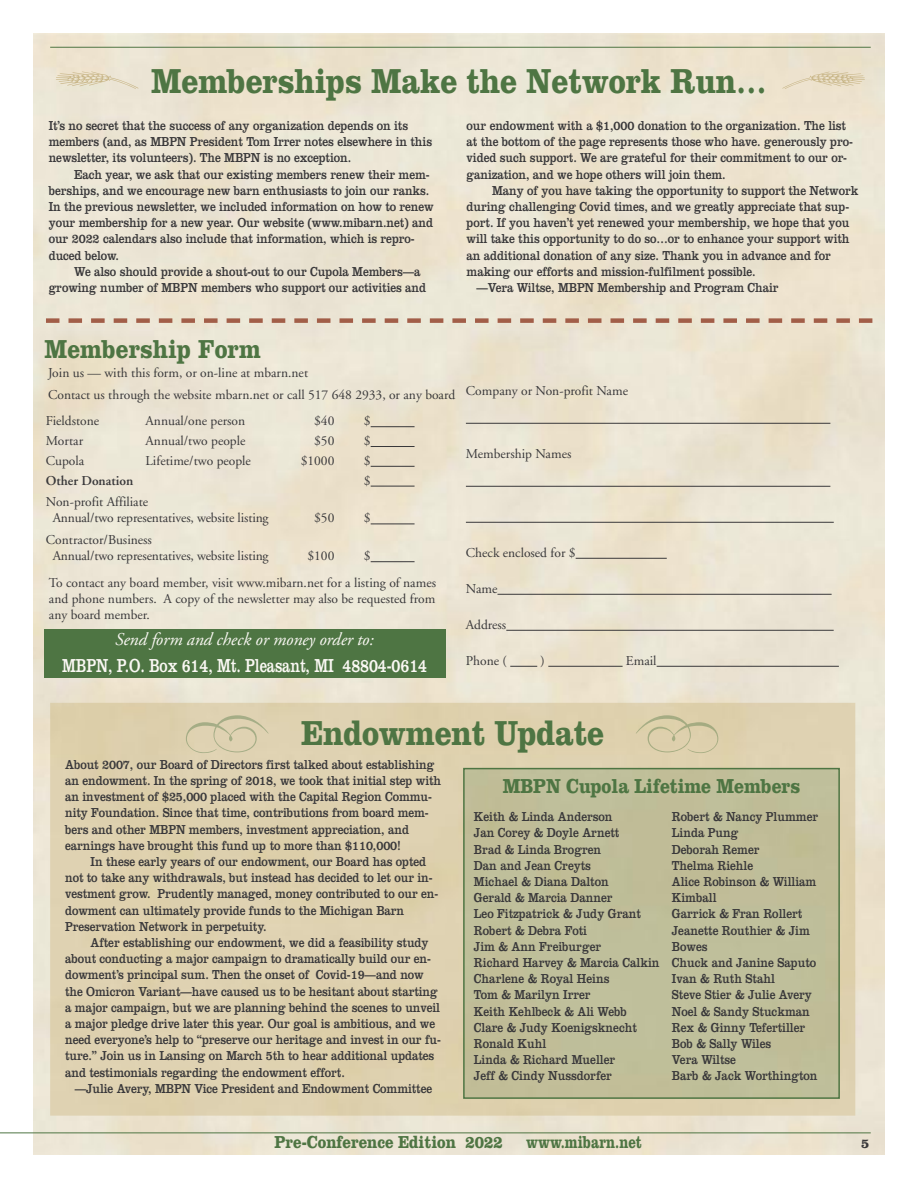
<style>
.page{position:relative;width:918px;height:1188px;background:#fff}
.page>*{position:absolute;margin:0;border:0;box-sizing:border-box;transform-origin:0 0}
.t1{font:700 36px "Clarendon";letter-spacing:-.005em;color:#4e7543;scale:.85 1}
.t2{font:700 27px "Clarendon";color:#4e7543;scale:.85 1}
.t3{font:700 21px "Clarendon";letter-spacing:-.005em;color:#4e7543;scale:.85 1}
.t4{font:19.5px "Clarendon";letter-spacing:-.005em;color:#faf8f3;scale:.75 1}
.t5{font:italic 18px "Adobe Garamond";letter-spacing:-.005em;color:#faf8f3}
.t6{font:700 18px "Clarendon";color:#4e7543;scale:.85 1}
.t7{font:700 18px "Clarendon";color:#4e7543;scale:.75 1}
.t8{font:13.5px/16.2px "Clarendon";letter-spacing:-.005em;color:#39383a;scale:.85 1}
.t9{font:13.5px/16.2px "Adobe Garamond";color:#39383a}
.t10{font:600 13.5px "Adobe Garamond";color:#39383a}
.t11{font:700 13.5px "Clarendon";color:#39383a}
</style>
<div class="page">
<hr style="left:0;top:1133px;width:871px;height:1px;background:#4e7543">
<hr style="left:50px;top:47px;width:821px;height:1px;background:#4e7543">
<div style="left:50px;top:703px;width:805px;height:413px;background:#ded1af"></div>
<hr style="left:466px;top:423px;width:364px;height:1px;background:#39383a">
<hr style="left:466px;top:486px;width:364px;height:1px;background:#39383a">
<hr style="left:466px;top:522px;width:368px;height:1px;background:#39383a">
<hr style="left:576px;top:558px;width:91px;height:1px;background:#39383a">
<hr style="left:498px;top:594px;width:334px;height:1px;background:#39383a">
<hr style="left:506px;top:630px;width:328px;height:1px;background:#39383a">
<svg style="left:510px;top:666px;width:27px;height:1px"></svg>
<hr style="left:548px;top:666px;width:75px;height:1px;background:#39383a">
<hr style="left:657px;top:666px;width:182px;height:1px;background:#39383a">
<div style="left:44px;top:629px;width:402px;height:49px;background:#4e7543"></div>
<svg style="left:59px;top:318px;width:800px;height:5px;background:#c49c88"></svg>
<div style="left:46px;top:318px;width:13px;height:5px;background:#a25e48"></div>
<div style="left:859px;top:318px;width:13px;height:5px;background:#a25e48"></div>
<hr style="left:371px;top:426px;width:44px;height:1px;background:#39383a">
<hr style="left:371px;top:446px;width:44px;height:1px;background:#39383a">
<hr style="left:371px;top:466px;width:44px;height:1px;background:#39383a">
<hr style="left:371px;top:486px;width:44px;height:1px;background:#39383a">
<hr style="left:371px;top:524px;width:44px;height:1px;background:#39383a">
<hr style="left:371px;top:561px;width:44px;height:1px;background:#39383a">
<img style="left:186px;top:715px;width:83px;height:38px">
<img style="left:636px;top:715px;width:82px;height:38px">
<div style="left:466px;top:771px;width:371px;height:325px;background:#bfbe99"></div>
<div style="left:463px;top:768px;width:377px;height:331px;border:2px solid #4e7543"></div>
<svg style="left:56px;top:72px;width:82px;height:17px"></svg>
<svg style="left:782px;top:72px;width:83px;height:17px"></svg>
<h1 class="t1" style="left:151px;top:69px;width:726px">Memberships Make the Network Run…</h1>
<p class="t8" style="left:49px;top:119px;width:453px">It’s no secret that the success of any organization depends on its members (and, as MBPN President Tom Irrer notes elsewhere in this newsletter, its volunteers). The MBPN is no exception.</p>
<p class="t8" style="left:49px;top:167px;width:454px;text-indent:26px">Each year, we ask that our existing members renew their mem&shy;berships, and we encourage new barn enthusiasts to join our ranks.<br>In the previous newsletter, we included information on how to renew your membership for a new year. Our website (www.mibarn.net) and our 2022 calendars also include that information, which is repro&shy;duced below.</p>
<p class="t8" style="left:49px;top:265px;width:446px;text-indent:25px">We also should provide a shout-out to our Cupola Members—a growing number of MBPN members who support our activities and</p>
<p class="t8" style="left:467px;top:119px;width:456px">our endowment with a $1,000 donation to the organization. The list at the bottom of the page represents those who have. generously pro&shy;vided such support. We are grateful for their commitment to our or&shy;ganization, and we hope others will join them.</p>
<p class="t8" style="left:492px;top:184px;width:432px">Many of you have taking the opportunity to support the Network</p>
<p class="t8" style="left:467px;top:200px;width:452px">during challenging Covid times, and we greatly appreciate that sup-</p>
<p class="t8" style="left:467px;top:216px;width:452px">port. If you haven’t yet renewed your membership, we hope that you</p>
<p class="t8" style="left:467px;top:232px;width:452px">will take this opportunity to do so…or to enhance your support with</p>
<p class="t8" style="left:467px;top:248px;width:430px">an additional donation of any size. Thank you in advance and for</p>
<p class="t8" style="left:467px;top:265px;width:342px">making our efforts and mission-fulfilment possible.</p>
<p class="t8" style="left:477px;top:281px;width:357px">—Vera Wiltse, MBPN Membership and Program Chair</p>
<h2 class="t2" style="left:45px;top:340px;width:256px">Membership Form</h2>
<p class="t9" style="left:48px;top:363px;width:409px;line-height:21.6px">Join us — with this form, or on-line at mbarn.net<br>Contact us through the website mbarn.net or call 517 648 2933, or any board</p>
<p class="t9" style="left:46px;top:414px;width:55px">Fieldstone</p>
<p class="t9" style="left:146px;top:414px;width:101px">Annual/one person</p>
<p class="t9" style="left:314px;top:414px;width:22px">$40</p>
<p class="t9" style="left:364px;top:414px;width:8px">$</p>
<p class="t9" style="left:46px;top:434px;width:39px">Mortar</p>
<p class="t9" style="left:146px;top:434px;width:101px">Annual/two people</p>
<p class="t9" style="left:314px;top:434px;width:22px">$50</p>
<p class="t9" style="left:364px;top:434px;width:8px">$</p>
<p class="t9" style="left:46px;top:454px;width:40px">Cupola</p>
<p class="t9" style="left:146px;top:454px;width:107px">Lifetime/two people</p>
<p class="t9" style="left:301px;top:454px;width:35px">$1000</p>
<p class="t9" style="left:364px;top:454px;width:8px">$</p>
<p class="t10" style="left:46px;top:475px;width:89px">Other Donation</p>
<p class="t9" style="left:364px;top:473px;width:8px">$</p>
<p class="t9" style="left:53px;top:495px;width:217px;text-indent:-7px">Non-profit Affiliate<br>Annual/two representatives, website listing</p>
<p class="t9" style="left:314px;top:511px;width:22px">$50</p>
<p class="t9" style="left:364px;top:511px;width:8px">$</p>
<p class="t9" style="left:53px;top:533px;width:217px;text-indent:-7px">Contractor/Business<br>Annual/two representatives, website listing</p>
<p class="t9" style="left:307px;top:549px;width:28px">$100</p>
<p class="t9" style="left:364px;top:549px;width:8px">$</p>
<p class="t9" style="left:49px;top:575px;width:389px;text-align:justify">To contact any board member, visit www.mibarn.net for a listing of names and phone numbers. A copy of the newsletter may also be requested from any board member.</p>
<h3 class="t5" style="left:115px;top:632px;width:260px">Send form and check or money order to:</h3>
<h3 class="t4" style="left:62px;top:659px;width:488px">MBPN, P.O. Box 614, Mt. Pleasant, MI 48804-0614</h3>
<p class="t9" style="left:466px;top:384px;width:164px">Company or Non-profit Name</p>
<p class="t9" style="left:466px;top:447px;width:107px">Membership Names</p>
<p class="t9" style="left:466px;top:546px;width:111px">Check enclosed for $</p>
<p class="t9" style="left:466px;top:582px;width:33px">Name</p>
<p class="t9" style="left:466px;top:618px;width:42px">Address</p>
<p class="t9" style="left:466px;top:654px;width:42px">Phone (</p>
<p class="t9" style="left:541px;top:654px;width:6px">)</p>
<p class="t9" style="left:626px;top:654px;width:32px">Email</p>
<h1 class="t1" style="left:301px;top:721px;width:358px">Endowment Update</h1>
<h3 class="t3" style="left:503px;top:779px;width:352px">MBPN Cupola Lifetime Members</h3>
<p class="t8" style="left:474px;top:810px;width:220px">Keith &amp; Linda Anderson<br>Jan Corey &amp; Doyle Arnett<br>Brad &amp; Linda Brogren<br>Dan and Jean Creyts<br>Michael &amp; Diana Dalton<br>Gerald &amp; Marcia Danner<br>Leo Fitzpatrick &amp; Judy Grant<br>Robert &amp; Debra Foti<br>Jim &amp; Ann Freiburger<br>Richard Harvey &amp; Marcia Calkin<br>Charlene &amp; Royal Heins<br>Tom &amp; Marilyn Irrer<br>Keith Kehlbeck &amp; Ali Webb<br>Clare &amp; Judy Koenigsknecht<br>Ronald Kuhl<br>Linda &amp; Richard Mueller<br>Jeff &amp; Cindy Nussdorfer</p>
<p class="t8" style="left:672px;top:810px;width:174px">Robert &amp; Nancy Plummer<br>Linda Pung<br>Deborah Remer<br>Thelma Riehle<br>Alice Robinson &amp; William<br>Kimball<br>Garrick &amp; Fran Rollert<br>Jeanette Routhier &amp; Jim<br>Bowes<br>Chuck and Janine Saputo<br>Ivan &amp; Ruth Stahl<br>Steve Stier &amp; Julie Avery<br>Noel &amp; Sandy Stuckman<br>Rex &amp; Ginny Tefertiller<br>Bob &amp; Sally Wiles<br>Vera Wiltse<br>Barb &amp; Jack Worthington</p>
<p class="t8" style="left:65px;top:758px;width:444px">About 2007, our Board of Directors first talked about establishing an endowment. In the spring of 2018, we took that initial step with an investment of $25,000 placed with the Capital Region Commu&shy;nity Foundation. Since that time, contributions from board mem&shy;bers and other MBPN members, investment appreciation, and earnings have brought this fund up to more than $110,000!</p>
<p class="t8" style="left:65px;top:855px;width:440px;text-indent:26px">In these early years of our endowment, our Board has opted not to take any withdrawals, but instead has decided to let our in&shy;vestment grow. Prudently managed, money contributed to our en&shy;dowment can ultimately provide funds to the Michigan Barn Preservation Network in perpetuity.</p>
<p class="t8" style="left:65px;top:936px;width:444px;text-indent:26px">After establishing our endowment, we did a feasibility study about conducting a major campaign to dramatically build our en&shy;dowment’s principal sum. Then the onset of Covid-19—and now the Omicron Variant—have caused us to be hesitant about starting a major campaign, but we are planning behind the scenes to unveil a major pledge drive later this year. Our goal is ambitious, and we need everyone’s help to “preserve our heritage and invest in our fu&shy;ture.” Join us in Lansing on March 5th to hear additional updates and testimonials regarding the endowment effort.</p>
<p class="t8" style="left:75px;top:1082px;width:422px">—Julie Avery, MBPN Vice President and Endowment Committee</p>
<h3 class="t6" style="left:275px;top:1136px;width:270px">Pre-Conference Edition 2022</h3>
<h3 class="t7" style="left:526px;top:1136px;width:156px">www.mibarn.net</h3>
<p class="t11" style="left:861px;top:1139px;width:10px">5</p>
</div>
